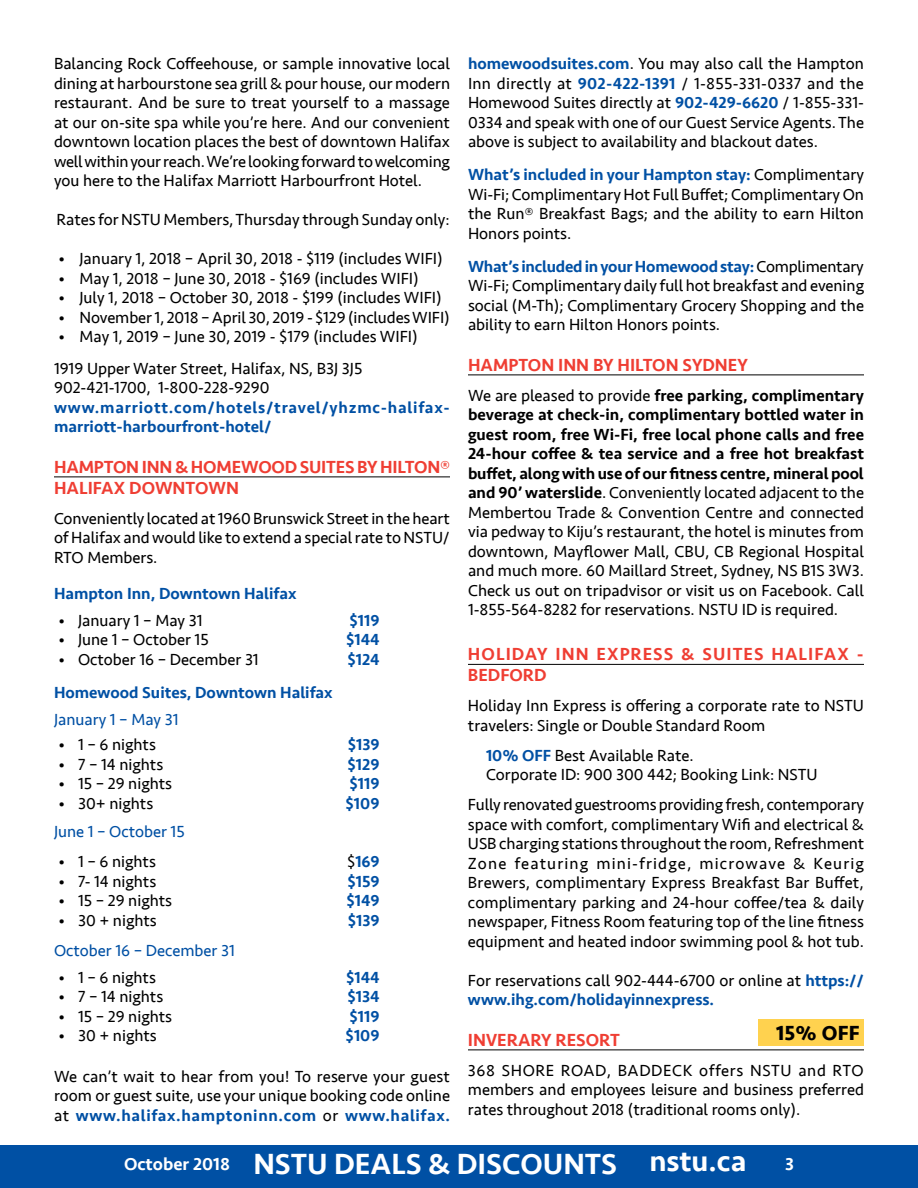
<style>
.page{position:relative;width:918px;height:1188px;background:#fff}
.page>*{position:absolute;margin:0;border:0;box-sizing:border-box;transform-origin:0 0}
.t1{font:500 30px "Seravek";color:#fff}
.t2{font:700 21px "Seravek";color:#000}
.t3{font:500 18px/21px "Seravek";color:#ef3e33}
.t4{font:500 18px/21px "Seravek";letter-spacing:.055em;color:#ef3e33}
.t5{font:500 18px "Seravek";color:#fff}
.t6{font:16.5px/19.5px "Seravek";color:#000;text-align:justify}
.t7{font:500 16.5px "Seravek";color:#0050a4}
.t8{font:500 16.5px/19.5px "Seravek";letter-spacing:.04em;color:#0050a4}
.t9{font:16.5px "Seravek";color:#0050a4}
.s1{font-weight:400;color:#000}
.s2{font-weight:500;color:#0050a4}
.s3{font-weight:500}
.s4{font-size:18px}
</style>
<div class="page">
<div style="left:0;top:1145px;width:918px;height:43px;background:#0050a4"></div>
<hr style="left:54px;top:477px;width:396px;height:1px;background:#000">
<hr style="left:468px;top:375px;width:396px;height:1px;background:#000">
<hr style="left:468px;top:664px;width:396px;height:1px;background:#000">
<hr style="left:468px;top:1050px;width:396px;height:1px;background:#000">
<div style="left:758px;top:1019px;width:106px;height:27px;background:#ffd24f"></div>
<p class="t6" style="left:54px;top:54px;width:398px">Balancing Rock Coffeehouse, or sample innovative local dining at harbourstone sea grill &amp; pour house, our modern restaurant. And be sure to treat yourself to a massage at our on-site spa while you’re here. And our convenient downtown location places the best of downtown Halifax well within your reach. We’re looking forward to welcoming you here to the Halifax Marriott Harbourfront Hotel.</p>
<p class="t6" style="left:57px;top:210px;width:395px">Rates for NSTU Members, Thursday through Sunday only:</p>
<p class="t6" style="left:59px;top:249px;width:386px">• January 1, 2018 – April 30, 2018 - $119 (includes WIFI)</p>
<p class="t6" style="left:59px;top:269px;width:362px">• May 1, 2018 – June 30, 2018 - $169 (includes WIFI)</p>
<p class="t6" style="left:59px;top:288px;width:385px">• July 1, 2018 – October 30, 2018 - $199 (includes WIFI)</p>
<p class="t6" style="left:59px;top:308px;width:393px">• November 1, 2018 – April 30, 2019 - $129 (includes WIFI)</p>
<p class="t6" style="left:54px;top:321px;width:365px;line-height:31.5px">• May 1, 2019 – June 30, 2019 - $179 (includes WIFI)<br>1919 Upper Water Street, Halifax, NS, B3J 3J5</p>
<p class="t6" style="left:54px;top:378px;width:217px">902-421-1700, 1-800-228-9290</p>
<p class="t8" style="left:54px;top:398px;width:397px">www.marriott.com/hotels/travel/yhzmc-halifax&shy;marriott-harbourfront-hotel/</p>
<p class="t3" style="left:54px;top:456px;width:398px">HAMPTON INN &amp; HOMEWOOD SUITES BY HILTON®<br>HALIFAX DOWNTOWN</p>
<p class="t6" style="left:54px;top:508px;width:397px">Conveniently located at 1960 Brunswick Street in the heart of Halifax and would like to extend a special rate to NSTU/ RTO Members.</p>
<p class="t7" style="left:54px;top:583px;width:244px">Hampton Inn, Downtown Halifax</p>
<p class="t6" style="left:59px;top:610px;width:146px">• January 1 – May 31</p>
<p class="t7" style="left:349px;top:610px;width:32px">$119</p>
<p class="t6" style="left:59px;top:630px;width:152px">• June 1 – October 15</p>
<p class="t7" style="left:346px;top:630px;width:35px">$144</p>
<p class="t6" style="left:59px;top:649px;width:202px">• October 16 – December 31</p>
<p class="t7" style="left:348px;top:649px;width:33px">$124</p>
<p class="t7" style="left:54px;top:682px;width:280px">Homewood Suites, Downtown Halifax</p>
<p class="t9" style="left:54px;top:706px;width:126px">January 1 – May 31</p>
<p class="t6" style="left:59px;top:735px;width:99px">• 1 – 6 nights</p>
<p class="t7" style="left:348px;top:735px;width:33px">$139</p>
<p class="t6" style="left:59px;top:754px;width:106px">• 7 – 14 nights</p>
<p class="t7" style="left:348px;top:754px;width:34px">$129</p>
<p class="t6" style="left:59px;top:774px;width:115px">• 15 – 29 nights</p>
<p class="t7" style="left:349px;top:774px;width:32px">$119</p>
<p class="t6" style="left:59px;top:793px;width:96px">• 30+ nights</p>
<p class="t7" style="left:346px;top:793px;width:35px">$109</p>
<p class="t9" style="left:54px;top:819px;width:132px">June 1 – October 15</p>
<p class="t6" style="left:59px;top:852px;width:99px">• 1 – 6 nights</p>
<p class="t7" style="left:347px;top:852px;width:34px"><span class="s1">$</span>169</p>
<p class="t6" style="left:59px;top:871px;width:99px">• 7- 14 nights</p>
<p class="t7" style="left:347px;top:871px;width:34px">$159</p>
<p class="t6" style="left:59px;top:891px;width:115px">• 15 – 29 nights</p>
<p class="t7" style="left:346px;top:891px;width:35px">$149</p>
<p class="t6" style="left:59px;top:910px;width:100px">• 30 + nights</p>
<p class="t7" style="left:348px;top:910px;width:33px">$139</p>
<p class="t9" style="left:54px;top:937px;width:182px">October 16 – December 31</p>
<p class="t6" style="left:59px;top:967px;width:99px">• 1 – 6 nights</p>
<p class="t7" style="left:346px;top:967px;width:35px">$144</p>
<p class="t6" style="left:59px;top:987px;width:106px">• 7 – 14 nights</p>
<p class="t7" style="left:347px;top:987px;width:34px">$134</p>
<p class="t6" style="left:59px;top:1006px;width:115px">• 15 – 29 nights</p>
<p class="t7" style="left:350px;top:1006px;width:32px">$119</p>
<p class="t6" style="left:59px;top:1026px;width:100px">• 30 + nights</p>
<p class="t7" style="left:346px;top:1026px;width:35px">$109</p>
<p class="t6" style="left:54px;top:1066px;width:397px">We can’t wait to hear from you! To reserve your guest room or guest suite, use your unique booking code online at <span class="s2">www.halifax.hamptoninn.com</span> or <span class="s2">www.halifax.</span></p>
<p class="t6" style="left:468px;top:54px;width:398px"><span class="s2">homewoodsuites.com</span>. You may also call the Hampton Inn directly at <span class="s2">902-422-1391</span> / 1-855-331-0337 and the Homewood Suites directly at <span class="s2">902-429-6620</span> / 1-855-331- 0334 and speak with one of our Guest Service Agents. The above is subject to availability and blackout dates.</p>
<p class="t6" style="left:468px;top:165px;width:398px"><span class="s2">What’s included in your Hampton stay:</span> Complimentary Wi-Fi; Complimentary Hot Full Buffet; Complimentary On the Run® Breakfast Bags; and the ability to earn Hilton Honors points.</p>
<p class="t6" style="left:468px;top:256px;width:398px"><span class="s2">What’s included in your Homewood stay:</span> Complimentary Wi-Fi; Complimentary daily full hot breakfast and evening social (M-Th); Complimentary Grocery Shopping and the ability to earn Hilton Honors points.</p>
<p class="t3" style="left:468px;top:354px;width:26px">Hampton</p>
<p class="t3" style="left:558px;top:354px;width:83px">Inn by Hilton</p>
<p class="t3" style="left:683px;top:354px;width:22px">Sydney</p>
<p class="t6" style="left:468px;top:385px;width:398px">We are pleased to provide <span class="s3">free parking, complimentary beverage at check-in, complimentary bottled water in guest room, free Wi-Fi, free local phone calls and free 24-hour coffee &amp; tea service and a free hot breakfast buffet, along with use of our fitness centre, mineral pool and 90’ waterslide</span>. Conveniently located adjacent to the Membertou Trade &amp; Convention Centre and connected via pedway to Kiju’s restaurant, the hotel is minutes from downtown, Mayflower Mall, CBU, CB Regional Hospital and much more. 60 Maillard Street, Sydney, NS B1S 3W3.<br>Check us out on tripadvisor or visit us on Facebook. Call 1-855-564-8282 for reservations. NSTU ID is required.</p>
<p class="t4" style="left:468px;top:644px;width:397px">HOLIDAY INN EXPRESS &amp; SUITES HALIFAX -<br>BEDFORD</p>
<p class="t6" style="left:468px;top:696px;width:398px">Holiday Inn Express is offering a corporate rate to NSTU travelers: Single or Double Standard Room</p>
<p class="t6" style="left:486px;top:745px;width:333px"><span class="s2">10% OFF</span> Best Available Rate.<br>Corporate ID: 900 300 442; Booking Link: NSTU</p>
<p class="t6" style="left:468px;top:795px;width:398px">Fully renovated guestrooms providing fresh, contemporary space with comfort, complimentary Wifi and electrical &amp; USB charging stations throughout the room, Refreshment Zone featuring mini-fridge, microwave &amp; Keurig Brewers, complimentary Express Breakfast Bar Buffet, complimentary parking and 24-hour coffee/tea &amp; daily newspaper, Fitness Room featuring top of the line fitness equipment and heated indoor swimming pool &amp; hot tub.</p>
<p class="t6" style="left:468px;top:971px;width:397px">For reservations call 902-444-6700 or online at <span class="s2">https:// www.ihg.com/holidayinnexpress.</span></p>
<p class="t3" style="left:468px;top:1029px;width:153px">INVERARY RESORT</p>
<p class="t2" style="left:776px;top:1016px;width:85px">15% OFF</p>
<p class="t6" style="left:468px;top:1060px;width:398px">368 SHORE ROAD, BADDECK offers NSTU and RTO members and employees leisure and business preferred rates throughout 2018 (traditional rooms only).</p>
<h1 class="t1" style="left:124px;top:1146px;width:624px"><span class="s4">October 2018</span> NSTU DEALS &amp; DISCOUNTS nstu.ca</h1>
<p class="t5" style="left:785px;top:1153px;width:10px">3</p>
</div>
